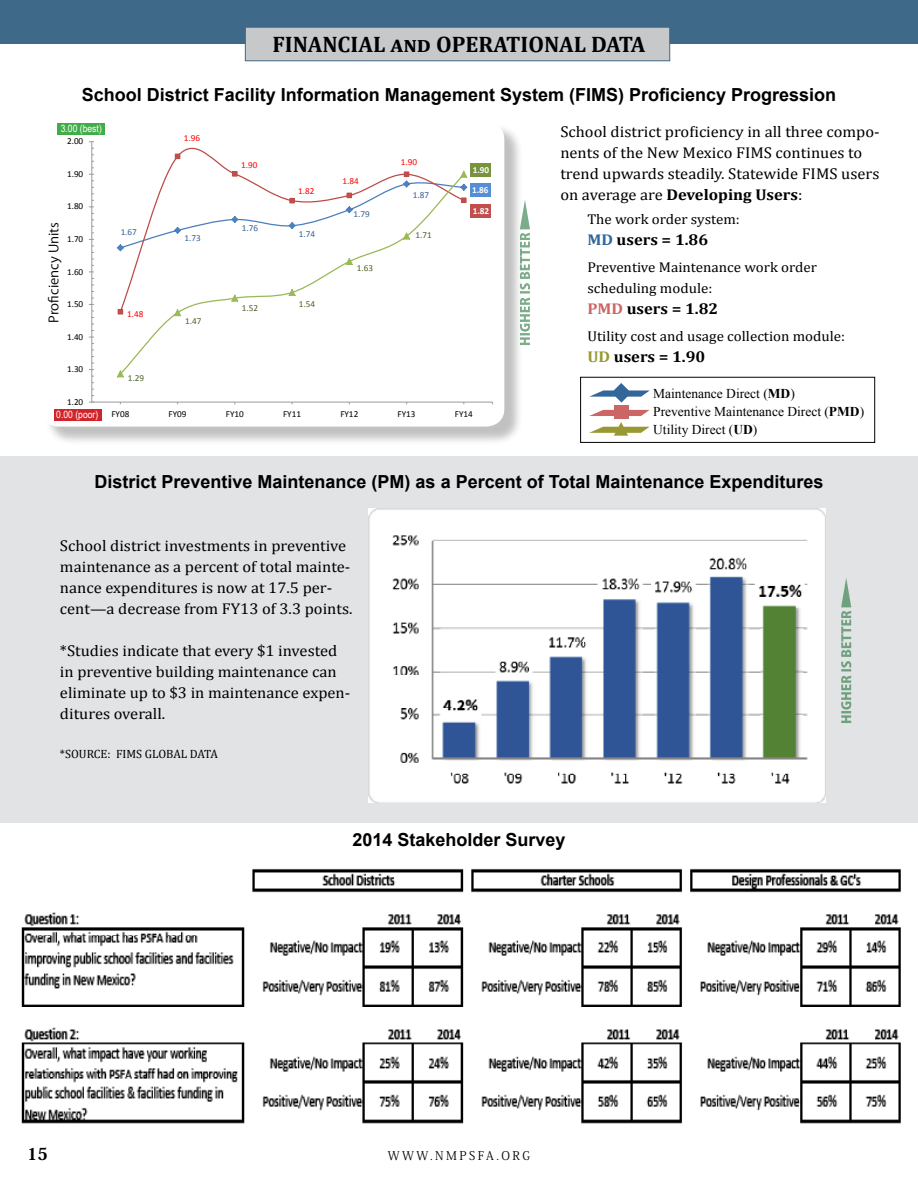
<style>
.page{position:relative;width:918px;height:1188px;background:#fff}
.page>*{position:absolute;margin:0;border:0;box-sizing:border-box;transform-origin:0 0}
.t1{font:700 22.5px "Cambria";color:#000}
.t2{font:700 18px "Arial";color:#000}
.t3{font:800 16.5px "Koz Min Pro";color:#000}
.t4{font:15.6px/21px "Cambria";color:#000;scale:1.05 1}
.t5{font:700 15.6px "Cambria";color:#000;scale:1.05 1}
.t6{font:14.25px/21px "Cambria";color:#000;scale:1.05 1}
.t7{font:13.5px/18px "Times New Roman";color:#000}
.t8{font:12.9px "Koz Go Pro";color:#000;scale:1.05 1}
.t9{font:12px "Cambria";color:#000}
.t10{font:12px "Koz Min Pro";letter-spacing:.2em;color:#000}
.t11{font:10.05px "Arial Narrow";color:#fff;scale:1.05 1}
.t12{font:9.15px "Calibri";color:#000}
.t13{font:9.15px "Calibri";color:#376092}
.t14{font:9.15px "Calibri";color:#f00}
.t15{font:9.15px "Calibri";color:#4f6228}
.t16{font:700 9.15px "Calibri";color:#fff}
.s1{font-weight:700}
.s2{color:#369}
.s3{color:#c66}
.s4{color:#993}
</style>
<div class="page">
<div style="left:0;top:0;width:918px;height:44px;background:#3e6989"></div>
<div style="left:0;top:456px;width:918px;height:367px;background:#e2e3e4"></div>
<img style="left:368px;top:509px;width:458px;height:293px">
<svg style="left:841px;top:578px;width:10px;height:145px"></svg>
<div style="left:44px;top:123px;width:479px;height:322px;background:#000;opacity:.25"></div>
<div style="left:42px;top:121px;width:462px;height:306px;background:#fff;border-radius:18px"></div>
<svg style="left:93px;top:142px;width:399px;height:260px"></svg>
<hr style="left:92px;top:142px;width:1px;height:260px;background:#989a9d">
<svg style="left:92px;top:389px;width:2px;height:7px"></svg>
<svg style="left:92px;top:376px;width:2px;height:7px"></svg>
<svg style="left:92px;top:350px;width:2px;height:7px"></svg>
<svg style="left:92px;top:324px;width:2px;height:7px"></svg>
<svg style="left:92px;top:311px;width:2px;height:7px"></svg>
<svg style="left:92px;top:285px;width:2px;height:7px"></svg>
<svg style="left:92px;top:259px;width:2px;height:7px"></svg>
<svg style="left:92px;top:246px;width:2px;height:7px"></svg>
<svg style="left:92px;top:220px;width:2px;height:7px"></svg>
<svg style="left:92px;top:194px;width:2px;height:7px"></svg>
<svg style="left:92px;top:181px;width:2px;height:7px"></svg>
<svg style="left:92px;top:155px;width:2px;height:7px"></svg>
<svg style="left:89px;top:363px;width:5px;height:7px"></svg>
<svg style="left:89px;top:337px;width:5px;height:7px"></svg>
<svg style="left:89px;top:298px;width:5px;height:7px"></svg>
<svg style="left:89px;top:272px;width:5px;height:7px"></svg>
<svg style="left:89px;top:233px;width:5px;height:7px"></svg>
<svg style="left:89px;top:207px;width:5px;height:7px"></svg>
<svg style="left:89px;top:168px;width:5px;height:7px"></svg>
<hr style="left:92px;top:402px;width:400px;height:1px;background:#989a9d">
<svg style="left:119px;top:142px;width:347px;height:29px"></svg>
<svg style="left:175px;top:154px;width:5px;height:5px"></svg>
<svg style="left:119px;top:251px;width:347px;height:125px"></svg>
<svg style="left:117px;top:370px;width:7px;height:7px"></svg>
<svg style="left:174px;top:309px;width:7px;height:7px"></svg>
<svg style="left:231px;top:295px;width:7px;height:7px"></svg>
<svg style="left:289px;top:289px;width:7px;height:7px"></svg>
<svg style="left:346px;top:258px;width:7px;height:7px"></svg>
<svg style="left:117px;top:171px;width:350px;height:80px"></svg>
<div style="left:470px;top:183px;width:20px;height:14px;background:#558ed5"></div>
<div style="left:125px;top:307px;width:20px;height:13px;background:#fff"></div>
<div style="left:182px;top:131px;width:20px;height:13px;background:#fff"></div>
<div style="left:239px;top:158px;width:20px;height:13px;background:#fff"></div>
<div style="left:296px;top:184px;width:21px;height:13px;background:#fff"></div>
<div style="left:399px;top:155px;width:20px;height:13px;background:#fff"></div>
<div style="left:471px;top:204px;width:20px;height:13px;background:#c0504d"></div>
<div style="left:297px;top:298px;width:20px;height:13px;background:#fff"></div>
<div style="left:471px;top:163px;width:20px;height:13px;background:#77933c"></div>
<div style="left:580px;top:377px;width:295px;height:66px;border:1px solid #000"></div>
<svg style="left:589px;top:410px;width:61px;height:6px"></svg>
<div style="left:614px;top:405px;width:14px;height:14px;background:#c66"></div>
<svg style="left:589px;top:383px;width:61px;height:20px"></svg>
<svg style="left:589px;top:422px;width:61px;height:14px"></svg>
<div style="left:245px;top:27px;width:425px;height:34px;background:#c7c8ca;border:1px solid #3e6989"></div>
<svg style="left:520px;top:200px;width:10px;height:145px"></svg>
<div style="left:57px;top:123px;width:48px;height:12px;background:#41ad49"></div>
<div style="left:54px;top:409px;width:48px;height:12px;background:#d2232a"></div>
<img style="left:21px;top:868px;width:880px;height:256px">
<h1 class="t1" style="left:273px;top:29px;width:372px">Financial and Operational Data</h1>
<p class="t2" style="left:82px;top:82px;width:756px">School District Facility Information Management System (FIMS) Proficiency Progression</p>
<p class="t4" style="left:560px;top:121px;width:305px">School district proficiency in all three compo&shy;nents of the New Mexico FIMS continues to trend upwards steadily. Statewide FIMS users on average are <span class="s1">Developing Users</span>:</p>
<p class="t6" style="left:587px;top:209px;width:147px">The work order system:</p>
<p class="t5" style="left:587px;top:229px;width:116px"><span class="s2">MD</span> users = 1.86</p>
<p class="t6" style="left:587px;top:257px;width:220px">Preventive Maintenance work order scheduling module:</p>
<p class="t5" style="left:587px;top:298px;width:126px"><span class="s3">PMD</span> users = 1.82</p>
<p class="t6" style="left:587px;top:326px;width:247px">Utility cost and usage collection module:</p>
<p class="t5" style="left:587px;top:346px;width:114px"><span class="s4">UD</span> users = 1.90</p>
<p class="t11" style="left:61px;top:121px;width:41px">3.00 (best)</p>
<p class="t14" style="left:184px;top:132px;width:18px">1.96</p>
<p class="t12" style="left:67px;top:136px;width:18px">2.00</p>
<p class="t14" style="left:401px;top:156px;width:18px">1.90</p>
<p class="t14" style="left:241px;top:159px;width:18px">1.90</p>
<p class="t16" style="left:473px;top:164px;width:18px">1.90</p>
<p class="t12" style="left:67px;top:168px;width:18px">1.90</p>
<p class="t14" style="left:342px;top:175px;width:18px">1.84</p>
<p class="t16" style="left:472px;top:184px;width:18px">1.86</p>
<p class="t14" style="left:298px;top:185px;width:18px">1.82</p>
<p class="t13" style="left:413px;top:190px;width:18px">1.87</p>
<p class="t12" style="left:67px;top:201px;width:18px">1.80</p>
<p class="t16" style="left:473px;top:205px;width:18px">1.82</p>
<p class="t13" style="left:354px;top:209px;width:18px">1.79</p>
<p class="t8" style="left:45px;top:323px;width:98px;rotate:-90deg">Proficiency Units</p>
<p class="t13" style="left:242px;top:222px;width:18px">1.76</p>
<p class="t13" style="left:121px;top:226px;width:18px">1.67</p>
<p class="t13" style="left:299px;top:229px;width:18px">1.74</p>
<p class="t15" style="left:415px;top:229px;width:18px">1.71</p>
<p class="t13" style="left:184px;top:232px;width:18px">1.73</p>
<p class="t12" style="left:67px;top:233px;width:18px">1.70</p>
<p class="t15" style="left:357px;top:262px;width:18px">1.63</p>
<p class="t12" style="left:67px;top:266px;width:18px">1.60</p>
<p class="t12" style="left:67px;top:298px;width:18px">1.50</p>
<p class="t15" style="left:299px;top:299px;width:18px">1.54</p>
<p class="t15" style="left:242px;top:302px;width:18px">1.52</p>
<p class="t14" style="left:127px;top:308px;width:18px">1.48</p>
<p class="t15" style="left:185px;top:316px;width:18px">1.47</p>
<p class="t12" style="left:67px;top:331px;width:18px">1.40</p>
<p class="t12" style="left:67px;top:363px;width:18px">1.30</p>
<p class="t12" style="left:67px;top:396px;width:18px">1.20</p>
<p class="t11" style="left:56px;top:407px;width:42px">0.00 (poor)</p>
<p class="t15" style="left:128px;top:372px;width:18px">1.29</p>
<p class="t12" style="left:111px;top:408px;width:20px">FY08</p>
<p class="t12" style="left:169px;top:408px;width:20px">FY09</p>
<p class="t12" style="left:226px;top:408px;width:20px">FY10</p>
<p class="t12" style="left:283px;top:408px;width:20px">FY11</p>
<p class="t12" style="left:340px;top:408px;width:20px">FY12</p>
<p class="t12" style="left:398px;top:408px;width:20px">FY13</p>
<p class="t12" style="left:455px;top:408px;width:20px">FY14</p>
<p class="t7" style="left:653px;top:384px;width:213px">Maintenance Direct (<span class="s1">MD</span>)<br>Preventive Maintenance Direct (<span class="s1">PMD</span>)<br>Utility Direct (<span class="s1">UD</span>)</p>
<p class="t2" style="left:95px;top:469px;width:730px">District Preventive Maintenance (PM) as a Percent of Total Maintenance Expenditures</p>
<p class="t4" style="left:60px;top:535px;width:280px">School district investments in preventive maintenance as a percent of total mainte&shy;nance expenditures is now at 17.5 per&shy;cent—a decrease from FY13 of 3.3 points.</p>
<p class="t4" style="left:60px;top:640px;width:278px">*Studies indicate that every $1 invested in preventive building maintenance can eliminate up to $3 in maintenance expen&shy;ditures overall.</p>
<p class="t9" style="left:60px;top:747px;width:100px">*SOURCE: FIMS Global</p>
<p class="t9" style="left:190px;top:747px;width:16px">Data</p>
<p class="t2" style="left:352px;top:827px;width:215px">2014 Stakeholder Survey</p>
<p class="t3" style="left:27px;top:1142px;width:23px">15</p>
<p class="t10" style="left:388px;top:1147px;width:144px">WWW.NMPSFA.ORG</p>
</div>
